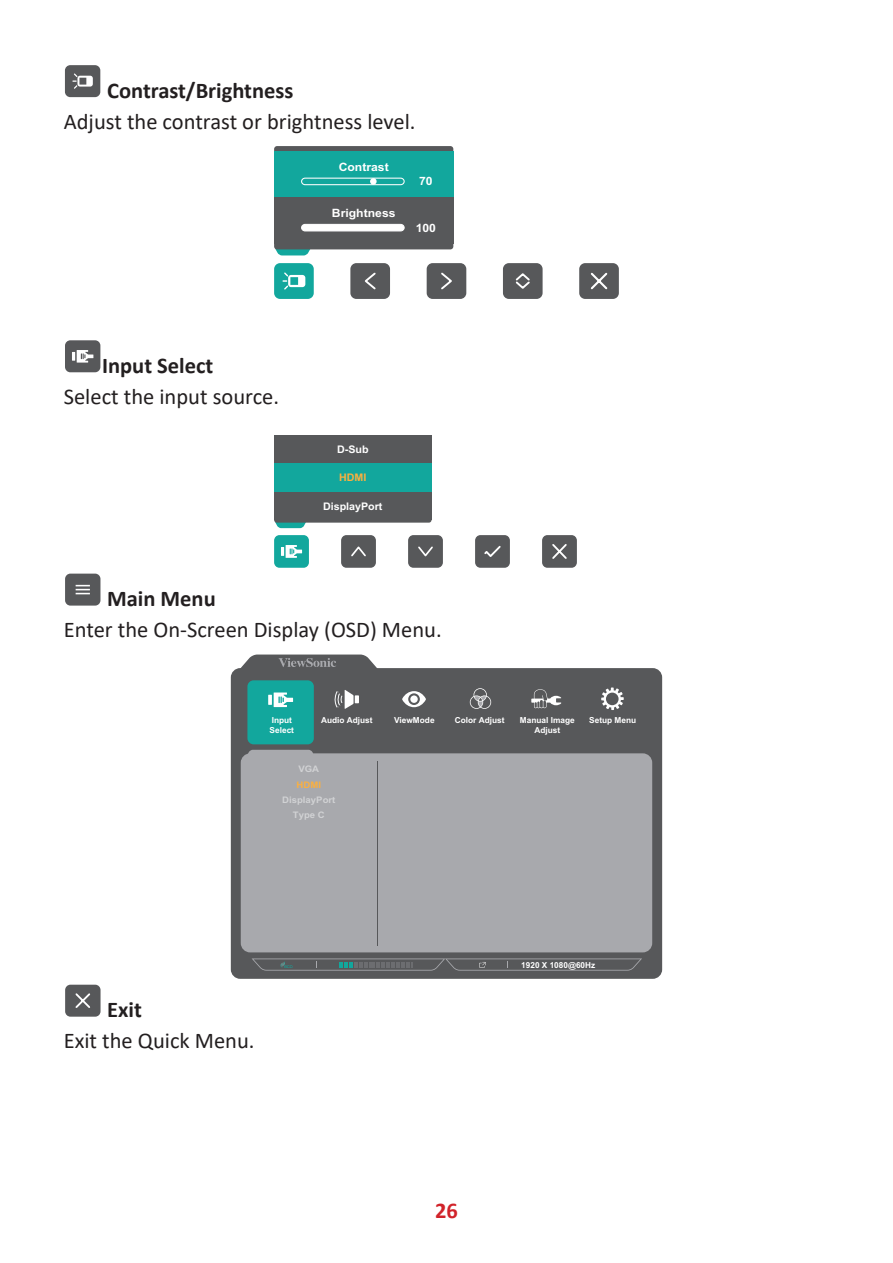
<style>
.page{position:relative;width:893px;height:1263px;background:#fff}
.page>*{position:absolute;margin:0;border:0;box-sizing:border-box;transform-origin:0 0}
.Body{font:22.5px "Calibri";color:#231f20}
.Body-2{font:700 22.5px "Calibri";color:#231f20}
.t1{font:700 22.5px "Calibri";color:#d1232a}
.t2{font:700 11.4px "Arial";color:#fff;scale:1.06 1}
.t3{font:700 10.5px "Arial";color:#fff}
.t4{font:700 10.5px "Arial";color:#fbb03f}
.t5{font:700 9px/15.5px "Arial";color:#d1d2d4;text-align:center;scale:1.06 1}
.t6{font:700 8.25px/9.9px "Arial";color:#fff}
.s1{color:#fbb03f}
</style>
<div class="page">
<div style="left:65px;top:65px;width:35px;height:32px;background:#57585a;border-radius:5px"></div>
<svg style="left:72px;top:73px;width:21px;height:16px"></svg>
<svg style="left:275px;top:249px;width:36px;height:6px"></svg>
<div style="left:274px;top:146px;width:179px;height:103px;background:#57585a;border-radius:3px"></div>
<div style="left:274px;top:151px;width:179px;height:47px;background:#12a79d"></div>
<div style="left:579px;top:263px;width:40px;height:36px;background:#57585a;border-radius:6px"></div>
<svg style="left:590px;top:272px;width:18px;height:18px"></svg>
<div style="left:274px;top:263px;width:40px;height:36px;background:#12a79d;border-radius:6px"></div>
<svg style="left:282px;top:272px;width:23px;height:18px"></svg>
<div style="left:427px;top:263px;width:39px;height:36px;background:#57585a;border-radius:6px"></div>
<svg style="left:441px;top:272px;width:11px;height:18px"></svg>
<div style="left:503px;top:263px;width:40px;height:36px;background:#57585a;border-radius:6px"></div>
<svg style="left:515px;top:273px;width:15px;height:16px"></svg>
<div style="left:350px;top:263px;width:40px;height:36px;background:#57585a;border-radius:6px"></div>
<svg style="left:365px;top:272px;width:11px;height:18px"></svg>
<div style="left:301px;top:178px;width:104px;height:7px;border:1px solid #fff;border-radius:3px"></div>
<div style="left:370px;top:178px;width:7px;height:7px;background:#fff;border-radius:50%"></div>
<div style="left:301px;top:224px;width:104px;height:7px;border:1px solid #fff;border-radius:3px"></div>
<div style="left:302px;top:224px;width:102px;height:7px;background:#fff;border-radius:3px"></div>
<div style="left:65px;top:340px;width:35px;height:32px;background:#57585a;border-radius:5px"></div>
<svg style="left:72px;top:350px;width:21px;height:13px"></svg>
<svg style="left:275px;top:523px;width:31px;height:5px"></svg>
<div style="left:274px;top:435px;width:157px;height:88px;background:#57585a;border-radius:3px"></div>
<div style="left:274px;top:435px;width:157px;height:28px;background:#57585a"></div>
<div style="left:542px;top:535px;width:35px;height:33px;background:#57585a;border-radius:5px"></div>
<svg style="left:552px;top:544px;width:15px;height:15px"></svg>
<div style="left:274px;top:535px;width:35px;height:33px;background:#12a79d;border-radius:5px"></div>
<svg style="left:281px;top:545px;width:21px;height:13px"></svg>
<div style="left:408px;top:535px;width:35px;height:33px;background:#57585a;border-radius:5px"></div>
<svg style="left:418px;top:546px;width:15px;height:11px"></svg>
<div style="left:341px;top:535px;width:35px;height:33px;background:#57585a;border-radius:5px"></div>
<svg style="left:351px;top:546px;width:15px;height:11px"></svg>
<div style="left:475px;top:535px;width:35px;height:33px;background:#57585a;border-radius:5px"></div>
<svg style="left:484px;top:546px;width:17px;height:11px"></svg>
<div style="left:274px;top:463px;width:157px;height:29px;background:#12a79d"></div>
<div style="left:65px;top:574px;width:35px;height:32px;background:#57585a;border-radius:5px"></div>
<svg style="left:76px;top:585px;width:14px;height:9px"></svg>
<div style="left:231px;top:668px;width:431px;height:311px;background:#57585a;border-radius:9px"></div>
<svg style="left:248px;top:750px;width:65px;height:3px"></svg>
<div style="left:241px;top:753px;width:411px;height:199px;background:#a8a9ad;border-radius:9px"></div>
<div style="left:247px;top:680px;width:67px;height:64px;background:#12a79d;border-radius:6px"></div>
<hr style="left:378px;top:761px;width:1px;height:184px;background:#57585a">
<svg style="left:252px;top:958px;width:390px;height:13px"></svg>
<svg style="left:236px;top:654px;width:145px;height:15px"></svg>
<svg style="left:601px;top:687px;width:23px;height:23px"></svg>
<svg style="left:402px;top:691px;width:24px;height:16px"></svg>
<div style="left:410px;top:695px;width:8px;height:8px;background:#fff;border-radius:50%"></div>
<svg style="left:531px;top:689px;width:30px;height:19px"></svg>
<svg style="left:268px;top:695px;width:4px;height:10px"></svg>
<svg style="left:274px;top:692px;width:19px;height:15px"></svg>
<svg style="left:334px;top:690px;width:25px;height:19px"></svg>
<svg style="left:470px;top:688px;width:21px;height:21px"></svg>
<div style="left:65px;top:985px;width:36px;height:32px;background:#57585a;border-radius:5px"></div>
<svg style="left:75px;top:993px;width:16px;height:15px"></svg>
<p class="Body-2" style="left:107px;top:74px;width:188px">Contrast/Brightness</p>
<p class="Body" style="left:64px;top:106px;width:353px">Adjust the contrast or brightness level.</p>
<p class="t2" style="left:339px;top:159px;width:49px">Contrast</p>
<p class="t2" style="left:332px;top:205px;width:62px">Brightness</p>
<p class="t2" style="left:419px;top:173px;width:14px">70</p>
<p class="t2" style="left:416px;top:219px;width:21px">100</p>
<p class="Body-2" style="left:102px;top:349px;width:113px">Input Select</p>
<p class="Body" style="left:64px;top:381px;width:217px">Select the input source.</p>
<p class="t3" style="left:337px;top:442px;width:33px">D-Sub</p>
<p class="t4" style="left:339px;top:470px;width:29px">HDMI</p>
<p class="t3" style="left:323px;top:499px;width:61px">DisplayPort</p>
<p class="Body-2" style="left:107px;top:583px;width:110px">Main Menu</p>
<p class="Body" style="left:64px;top:614px;width:379px">Enter the On-Screen Display (OSD) Menu.</p>
<p class="t6" style="left:270px;top:715px;width:26px">Input<br>Select</p>
<p class="t6" style="left:321px;top:715px;width:53px">Audio Adjust</p>
<p class="t5" style="left:282px;top:761px;width:52px">VGA<br><span class="s1">HDMI<br></span>DisplayPort<br>Type C</p>
<p class="t6" style="left:394px;top:715px;width:42px">ViewMode</p>
<p class="t6" style="left:455px;top:715px;width:51px">Color Adjust</p>
<p class="t6" style="left:520px;top:715px;width:56px">Manual Image</p>
<p class="t6" style="left:589px;top:715px;width:49px">Setup Menu</p>
<p class="t6" style="left:534px;top:725px;width:27px">Adjust</p>
<p class="Body-2" style="left:107px;top:994px;width:36px">Exit</p>
<p class="Body" style="left:64px;top:1025px;width:192px">Exit the Quick Menu.</p>
<p class="t6" style="left:521px;top:960px;width:76px">1920 X 1080@60Hz</p>
<p class="t1" style="left:435px;top:1194px;width:24px">26</p>
</div>
